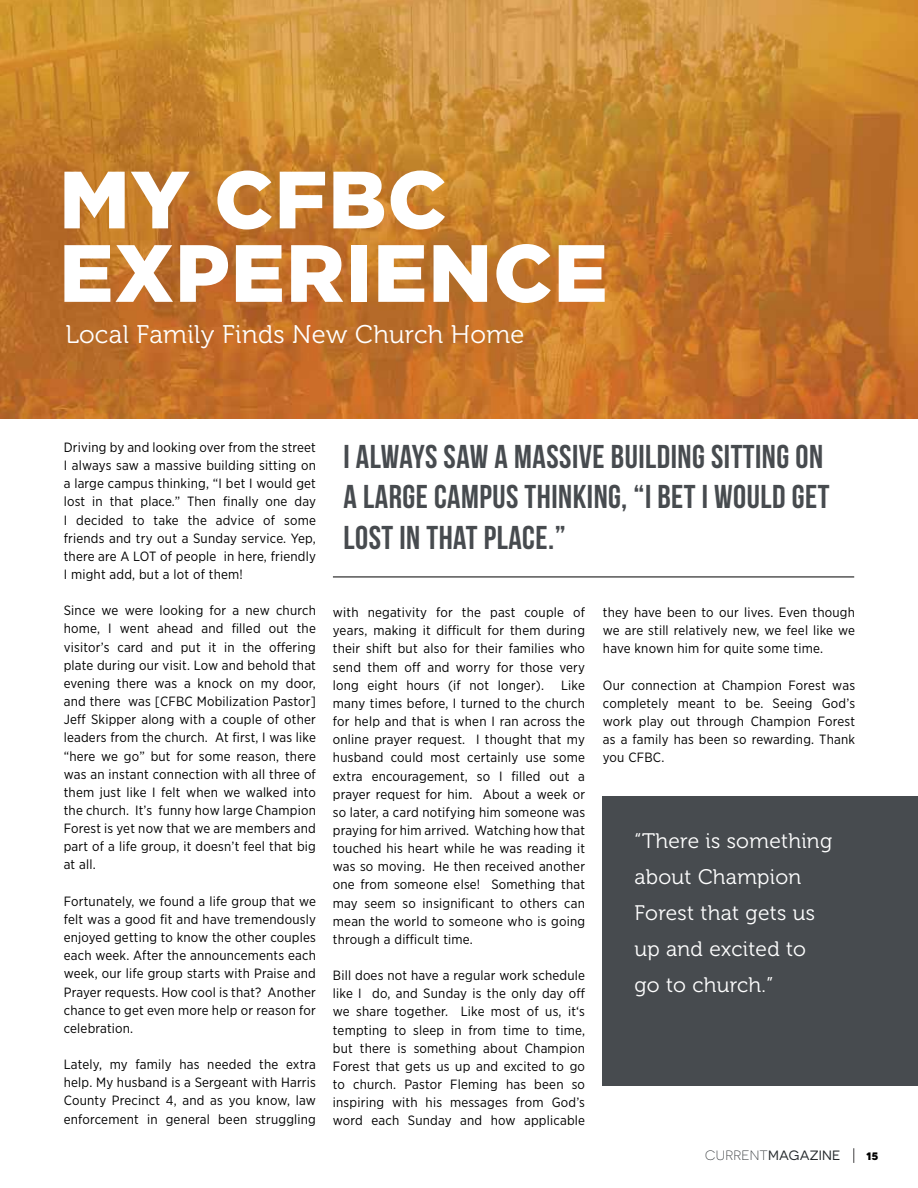
<style>
.page{position:relative;width:918px;height:1188px;background:#fff}
.page>*{position:absolute;margin:0;border:0;box-sizing:border-box;transform-origin:0 0}
.t1{font:900 81px/73.5px "Gotham";letter-spacing:.015em;color:#fff}
.t2{font:33px/40.5px "Bebas Neue";letter-spacing:.015em;color:#474b4f}
.t3{font:25.5px "Museo 300";letter-spacing:.015em;color:#fff}
.t4{font:21px/36px "Museo 300";letter-spacing:.015em;color:#fff}
.t5{font:13.5px "Novecentosanswide";letter-spacing:.015em;color:#25292c}
.t6{font:700 13.5px "Novecentosanswide";color:#000}
.t7{font:13.35px/18.1px "Gotham Narrow";letter-spacing:.015em;color:#000;text-align:justify}
.s1{font-weight:300}
</style>
<div class="page">
<img style="left:0;top:0;width:918px;height:418px">
<div style="left:602px;top:796px;width:316px;height:290px;background:#474b4f"></div>
<hr style="left:333px;top:577px;width:521px;height:1px;background:#000">
<svg style="left:853px;top:1148px;width:1px;height:15px"></svg>
<h1 class="t1" style="left:59px;top:161px;width:550px">MY CFBC<br>EXPERIENCE</h1>
<h3 class="t3" style="left:65px;top:321px;width:461px">Local Family Finds New Church Home</h3>
<p class="t7" style="left:64px;top:438px;width:254px">Driving by and looking over from the street I always saw a massive building sitting on a large campus thinking, “I bet I would get lost in that place.” Then finally one day I decided to take the advice of some friends and try out a Sunday service. Yep, there are A LOT of people in here, friendly I might add, but a lot of them!</p>
<p class="t7" style="left:64px;top:601px;width:254px">Since we were looking for a new church home, I went ahead and filled out the visitor’s card and put it in the offering plate during our visit. Low and behold that evening there was a knock on my door, and there was [CFBC Mobilization Pastor] Jeff Skipper along with a couple of other leaders from the church. At first, I was like “here we go” but for some reason, there was an instant connection with all three of them just like I felt when we walked into the church. It’s funny how large Champion Forest is yet now that we are members and part of a life group, it doesn’t feel that big at all.</p>
<p class="t7" style="left:64px;top:892px;width:254px">Fortunately, we found a life group that we felt was a good fit and have tremendously enjoyed getting to know the other couples each week. After the announcements each week, our life group starts with Praise and Prayer requests. How cool is that? Another chance to get even more help or reason for celebration.</p>
<p class="t7" style="left:64px;top:1055px;width:254px">Lately, my family has needed the extra help. My husband is a Sergeant with Harris County Precinct 4, and as you know, law enforcement in general been struggling</p>
<h2 class="t2" style="left:344px;top:435px;width:487px">I ALWAYS SAW A MASSIVE BUILDING SITTING ON<br>A LARGE CAMPUS THINKING, “I BET I WOULD GET<br>LOST IN THAT PLACE.”</h2>
<p class="t7" style="left:333px;top:603px;width:254px">with negativity for the past couple of years, making it difficult for them during their shift but also for their families who send them off and worry for those very long eight hours (if not longer).</p>
<p class="t7" style="left:333px;top:676px;width:254px;text-indent:228px">Like many times before, I turned to the church for help and that is when I ran across the online prayer request. I thought that my husband could most certainly use some extra encouragement, so I filled out a prayer request for him. About a week or so later, a card notifying him someone was praying for him arrived. Watching how that touched his heart while he was reading it was so moving. He then received another one from someone else! Something that may seem so insignificant to others can mean the world to someone who is going through a difficult time.</p>
<p class="t7" style="left:333px;top:966px;width:254px">Bill does not have a regular work schedule like I do, and Sunday is the only day off we share together. Like most of us, it‘s tempting to sleep in from time to time, but there is something about Champion Forest that gets us up and excited to go to church. Pastor Fleming has been so inspiring with his messages from God’s word each Sunday and how applicable</p>
<p class="t7" style="left:603px;top:603px;width:254px">they have been to our lives. Even though we are still relatively new, we feel like we have known him for quite some time.</p>
<p class="t7" style="left:603px;top:676px;width:254px">Our connection at Champion Forest was completely meant to be. Seeing God’s work play out through Champion Forest as a family has been so rewarding. Thank you CFBC.</p>
<h3 class="t4" style="left:634px;top:823px;width:199px">“There is something about Champion<br>Forest that gets us up and excited to go to church.”</h3>
<p class="t5" style="left:705px;top:1147px;width:137px"><span class="s1">CURRENT</span>MAGAZINE</p>
<p class="t6" style="left:866px;top:1147px;width:14px">15</p>
</div>
